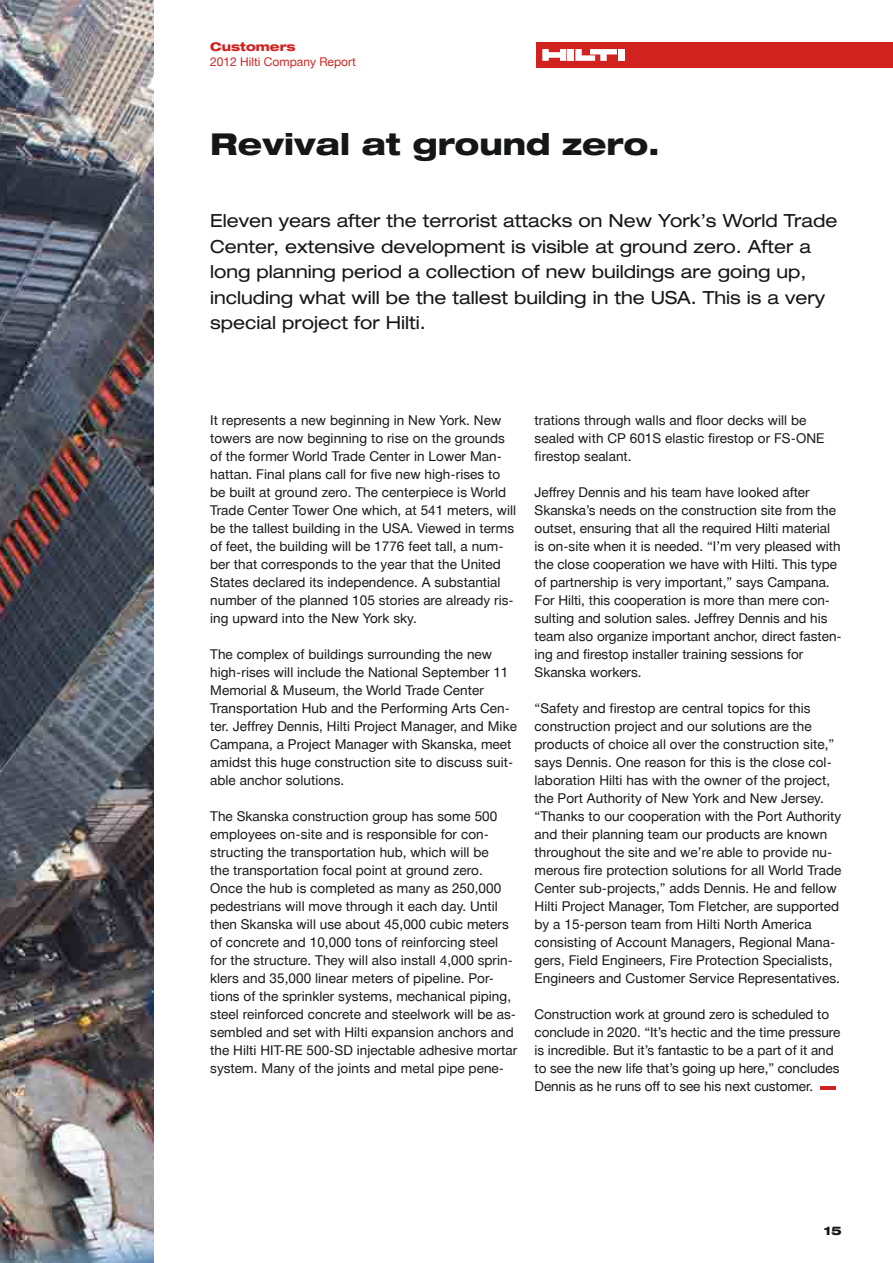
<style>
.page{position:relative;width:893px;height:1263px;background:#fff}
.page>*{position:absolute;margin:0;border:0;box-sizing:border-box;transform-origin:0 0}
.t1{font:800 expanded 30px "Hilti";color:#151616}
.t2{font:expanded 18px/25.5px "Hilti";color:#151616}
.t3{font:13.5px/18px "Hilti";letter-spacing:.005em;color:#151616}
.t4{font:12px "Hilti";color:#d12220}
.t5{font:800 expanded 12px "Hilti";color:#d12220}
.t6{font:800 expanded 12px "Hilti";color:#151616}
</style>
<div class="page">
<img style="left:0;top:0;width:153px;height:1263px">
<hr style="left:821px;top:1086px;width:15px;height:3px;background:#d12220">
<div style="left:536px;top:43px;width:357px;height:25px;background:#d12220"></div>
<div style="left:568px;top:49px;width:6px;height:12px;background:#fff"></div>
<div style="left:618px;top:49px;width:7px;height:12px;background:#fff"></div>
<svg style="left:542px;top:49px;width:24px;height:12px"></svg>
<svg style="left:575px;top:49px;width:42px;height:12px"></svg>
<p class="t5" style="left:210px;top:40px;width:87px">Customers</p>
<p class="t4" style="left:210px;top:55px;width:147px">2012 Hilti Company Report</p>
<h1 class="t1" style="left:210px;top:127px;width:451px">Revival at ground zero.</h1>
<p class="t2" style="left:210px;top:208px;width:629px">Eleven years after the terrorist attacks on New York’s World Trade Center, extensive development is visible at ground zero. After a long planning period a collection of new buildings are going up, including what will be the tallest building in the USA. This is a very special project for Hilti.</p>
<p class="t3" style="left:210px;top:411px;width:308px">It represents a new beginning in New York. New towers are now beginning to rise on the grounds of the former World Trade Center in Lower Man&shy;hattan. Final plans call for five new high-rises to be built at ground zero. The centerpiece is World Trade Center Tower One which, at 541 meters, will be the tallest building in the USA. Viewed in terms of feet, the building will be 1776 feet tall, a num&shy;ber that corresponds to the year that the United States declared its independence. A substantial number of the planned 105 stories are already ris&shy;ing upward into the New York sky.</p>
<p class="t3" style="left:210px;top:645px;width:308px">The complex of buildings surrounding the new high-rises will include the National September 11<br>Memorial &amp; Museum, the World Trade Center Transportation Hub and the Performing Arts Cen&shy;ter. Jeffrey Dennis, Hilti Project Manager, and Mike Campana, a Project Manager with Skanska, meet amidst this huge construction site to discuss suit&shy;able anchor solutions.</p>
<p class="t3" style="left:210px;top:807px;width:309px">The Skanska construction group has some 500 employees on-site and is responsible for con&shy;structing the transportation hub, which will be<br>the transportation focal point at ground zero.<br>Once the hub is completed as many as 250,000 pedestrians will move through it each day. Until then Skanska will use about 45,000 cubic meters of concrete and 10,000 tons of reinforcing steel for the structure. They will also install 4,000 sprin&shy;klers and 35,000 linear meters of pipeline. Por&shy;tions of the sprinkler systems, mechanical piping, steel reinforced concrete and steelwork will be as&shy;sembled and set with Hilti expansion anchors and the Hilti HIT-RE 500-SD injectable adhesive mortar system. Many of the joints and metal pipe pene-</p>
<p class="t3" style="left:535px;top:411px;width:291px">trations through walls and floor decks will be sealed with CP 601S elastic firestop or FS-ONE firestop sealant.</p>
<p class="t3" style="left:535px;top:483px;width:309px">Jeffrey Dennis and his team have looked after Skanska’s needs on the construction site from the outset, ensuring that all the required Hilti material is on-site when it is needed. “I’m very pleased with the close cooperation we have with Hilti. This type of partnership is very important,” says Campana.<br>For Hilti, this cooperation is more than mere con&shy;sulting and solution sales. Jeffrey Dennis and his team also organize important anchor, direct fasten&shy;ing and firestop installer training sessions for Skanska workers.</p>
<p class="t3" style="left:535px;top:699px;width:308px">“Safety and firestop are central topics for this construction project and our solutions are the products of choice all over the construction site,” says Dennis. One reason for this is the close col&shy;laboration Hilti has with the owner of the project, the Port Authority of New York and New Jersey. “Thanks to our cooperation with the Port Authority and their planning team our products are known throughout the site and we’re able to provide nu&shy;merous fire protection solutions for all World Trade Center sub-projects,” adds Dennis. He and fellow Hilti Project Manager, Tom Fletcher, are supported by a 15-person team from Hilti North America consisting of Account Managers, Regional Mana&shy;gers, Field Engineers, Fire Protection Specialists, Engineers and Customer Service Representatives.</p>
<p class="t3" style="left:535px;top:1005px;width:307px">Construction work at ground zero is scheduled to conclude in 2020. “It’s hectic and the time pressure is incredible. But it’s fantastic to be a part of it and to see the new life that’s going up here,” concludes Dennis as he runs off to see his next customer.</p>
<p class="t6" style="left:824px;top:1224px;width:19px">15</p>
</div>
